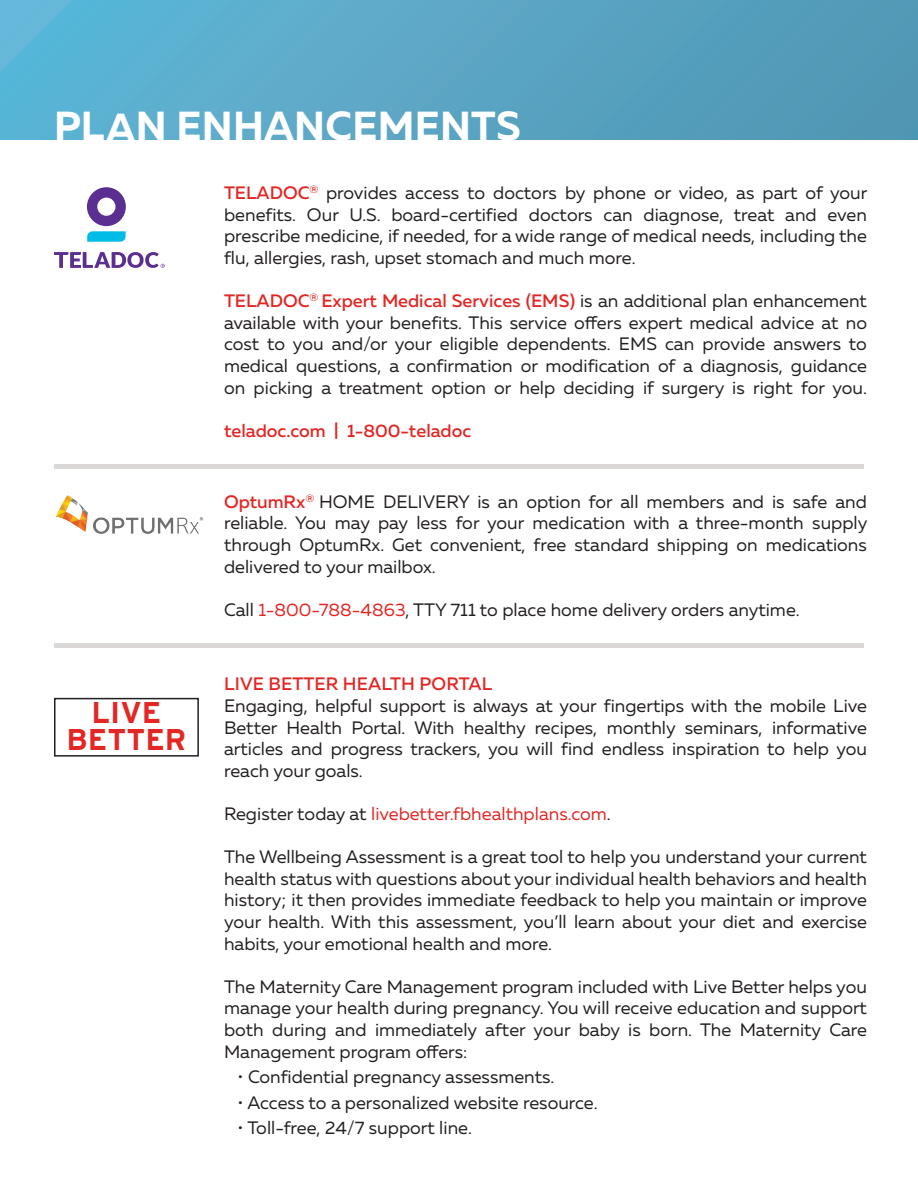
<style>
.page{position:relative;width:918px;height:1188px;background:#fff}
.page>*{position:absolute;margin:0;border:0;box-sizing:border-box;transform-origin:0 0}
.t1{font:700 40.5px "Muller";letter-spacing:.005em;color:#fff}
.t2{font:700 30px "Interstate";color:#e22725}
.t3{font:18px/21.6px "Muller";color:#231f20;text-align:justify}
.t4{font:500 18px "Muller";color:#e22725}
.t5{font:18px "Muller";color:#e22725}
.s1{font-weight:500;color:#e22725}
.s2{color:#e22725}
.s3{color:#231f20}
</style>
<div class="page">
<svg style="left:87px;top:187px;width:39px;height:55px"></svg>
<svg style="left:54px;top:252px;width:111px;height:16px"></svg>
<img style="left:55px;top:495px;width:149px;height:39px">
<div style="left:54px;top:698px;width:145px;height:59px;border:2px solid #231f20"></div>
<div style="left:0;top:0;width:918px;height:139px;background:linear-gradient(to right,#5fb6d7,#5297b3)"></div>
<div style="left:54px;top:464px;width:810px;height:5px;background:#d9d8d6"></div>
<hr style="left:54px;top:644px;width:810px;height:4px;background:#d9d8d6">
<p class="t1" style="left:54px;top:101px;width:468px">PLAN ENHANCEMENTS</p>
<p class="t3" style="left:224px;top:182px;width:645px"><span class="s1">TELADOC</span><sup>®</sup> provides access to doctors by phone or video, as part of your benefits. Our U.S. board-certified doctors can diagnose, treat and even prescribe medicine, if needed, for a wide range of medical needs, including the flu, allergies, rash, upset stomach and much more.</p>
<p class="t3" style="left:224px;top:290px;width:644px"><span class="s1">TELADOC</span><sup>®</sup> <span class="s1">Expert Medical Services (EMS)</span> is an additional plan enhancement available with your benefits. This service offers expert medical advice at no cost to you and/or your eligible dependents. EMS can provide answers to medical questions, a confirmation or modification of a diagnosis, guidance on picking a treatment option or help deciding if surgery is right for you.</p>
<p class="t4" style="left:224px;top:419px;width:249px">teladoc.com | 1-800-teladoc</p>
<p class="t2" style="left:92px;top:696px;width:71px">LIVE</p>
<p class="t2" style="left:67px;top:723px;width:121px">BETTER</p>
<p class="t3" style="left:224px;top:491px;width:645px"><span class="s1">OptumRx</span><sup>®</sup> HOME DELIVERY is an option for all members and is safe and reliable. You may pay less for your medication with a three-month supply through OptumRx. Get convenient, free standard shipping on medications delivered to your mailbox.</p>
<p class="t3" style="left:224px;top:599px;width:577px">Call <span class="s2">1-800-788-4863</span>, TTY 711 to place home delivery orders anytime.</p>
<p class="t4" style="left:224px;top:673px;width:270px">LIVE BETTER HEALTH PORTAL</p>
<p class="t3" style="left:224px;top:695px;width:644px">Engaging, helpful support is always at your fingertips with the mobile Live Better Health Portal. With healthy recipes, monthly seminars, informative articles and progress trackers, you will find endless inspiration to help you reach your goals.</p>
<p class="t5" style="left:224px;top:803px;width:388px"><span class="s3">Register today at</span> livebetter.fbhealthplans.com<span class="s3">.</span></p>
<p class="t3" style="left:224px;top:846px;width:644px">The Wellbeing Assessment is a great tool to help you understand your current health status with questions about your individual health behaviors and health history; it then provides immediate feedback to help you maintain or improve your health. With this assessment, you’ll learn about your diet and exercise habits, your emotional health and more.</p>
<p class="t3" style="left:224px;top:975px;width:644px">The Maternity Care Management program included with Live Better helps you manage your health during pregnancy. You will receive education and support both during and immediately after your baby is born. The Maternity Care Management program offers:</p>
<p class="t3" style="left:238px;top:1066px;width:318px">• Confidential pregnancy assessments.</p>
<p class="t3" style="left:238px;top:1091px;width:362px">• Access to a personalized website resource.</p>
<p class="t3" style="left:238px;top:1117px;width:236px">• Toll-free, 24/7 support line.</p>
</div>
